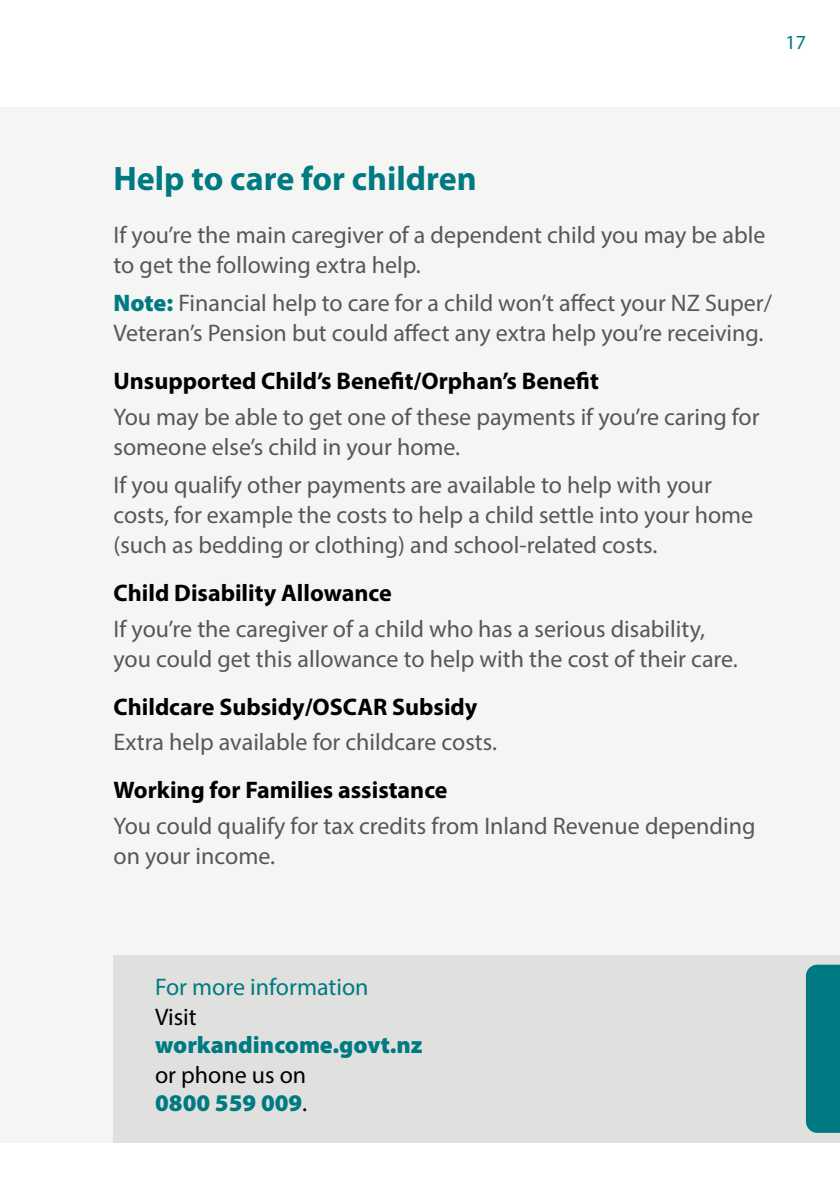
<style>
.page{position:relative;width:840px;height:1191px;background:#fff}
.page>*{position:absolute;margin:0;border:0;box-sizing:border-box;transform-origin:0 0}
.t1{font:700 34px "Myriad Pro";color:#007a82}
.Body{font:24px/30px "Myriad Pro";color:#575756}
.t2{font:700 24px "Myriad Pro";color:#000}
.Pullout_-_small_titl{font:900 24px "Myriad Pro";color:#007a82}
.Pullout_-_small_titl-2{font:24px "Myriad Pro";color:#007a82}
.Pullout_-_body{font:24px "Myriad Pro";color:#000}
.Pullout_-_body-2{font:900 24px "Myriad Pro";color:#007a82}
.t3{font:20px "Myriad Pro";color:#007a82}
.s1{font-weight:900;color:#007a82}
.s2{font-weight:400;color:#000}
</style>
<div class="page">
<div style="left:0;top:108px;width:839px;height:1034px;background:#f5f5f4"></div>
<div style="left:113px;top:955px;width:726px;height:187px;background:#e0e0de"></div>
<div style="left:805px;top:964px;width:34px;height:168px;background:#007a82"></div>
<p class="t3" style="left:785px;top:30px;width:22px">17</p>
<h2 class="t1" style="left:113px;top:156px;width:364px">Help to care for children</h2>
<p class="Body" style="left:113px;top:219px;width:653px">If you’re the main caregiver of a dependent child you may be able to get the following extra help.</p>
<p class="Body" style="left:113px;top:288px;width:659px"><span class="s1">Note:</span> Financial help to care for a child won’t affect your NZ Super/<br>Veteran’s Pension but could affect any extra help you’re receiving.</p>
<h3 class="t2" style="left:113px;top:365px;width:486px">Unsupported Child’s Benefit/Orphan’s Benefit</h3>
<p class="Body" style="left:113px;top:401px;width:647px">You may be able to get one of these payments if you’re caring for someone else’s child in your home.</p>
<p class="Body" style="left:113px;top:470px;width:641px">If you qualify other payments are available to help with your costs, for example the costs to help a child settle into your home (such as bedding or clothing) and school-related costs.</p>
<h3 class="t2" style="left:113px;top:577px;width:279px">Child Disability Allowance</h3>
<p class="Body" style="left:113px;top:613px;width:625px">If you’re the caregiver of a child who has a serious disability, you could get this allowance to help with the cost of their care.</p>
<h3 class="t2" style="left:113px;top:691px;width:365px">Childcare Subsidy/OSCAR Subsidy</h3>
<p class="Body" style="left:113px;top:727px;width:385px">Extra help available for childcare costs.</p>
<h3 class="t2" style="left:113px;top:774px;width:335px">Working for Families assistance</h3>
<p class="Body" style="left:113px;top:810px;width:643px">You could qualify for tax credits from Inland Revenue depending on your income.</p>
<p class="Pullout_-_small_titl-2" style="left:155px;top:972px;width:215px">For more information</p>
<p class="Pullout_-_body" style="left:155px;top:1002px;width:43px">Visit</p>
<p class="Pullout_-_small_titl" style="left:155px;top:1029px;width:269px">workandincome.govt.nz</p>
<p class="Pullout_-_body" style="left:155px;top:1060px;width:153px">or phone us on</p>
<p class="Pullout_-_body-2" style="left:155px;top:1087px;width:153px">0800 559 009<span class="s2">.</span></p>
</div>
